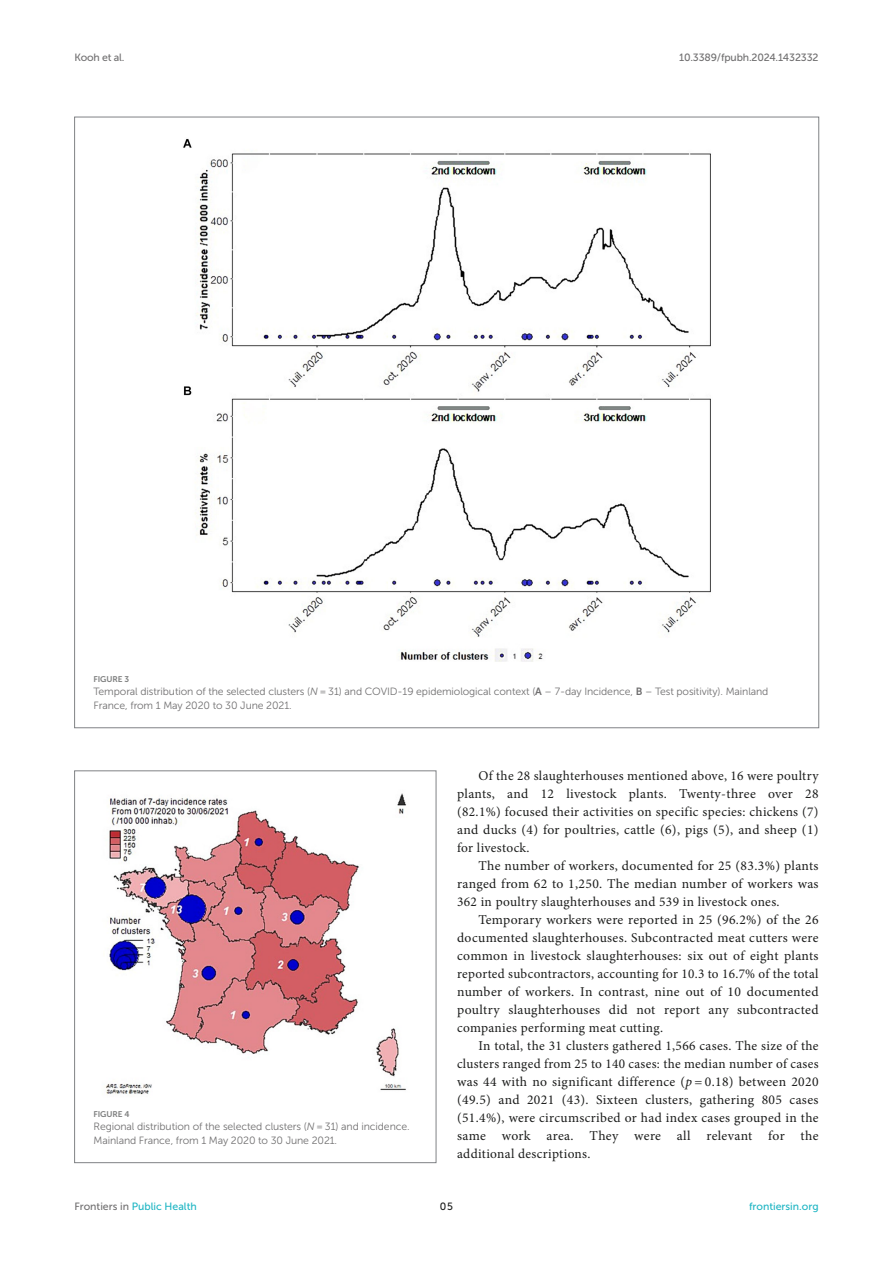
<style>
.page{position:relative;width:893px;height:1263px;background:#fff}
.page>*{position:absolute;margin:0;border:0;box-sizing:border-box;transform-origin:0 0}
.TEXT{font:13.5px/18px "Minion Pro";letter-spacing:.025em;color:#1b1c1b;text-align:justify}
.FIG_LEG{font:10.5px/13.5px "Museo Sans 300";letter-spacing:-.01em;color:#706f70}
.t1{font:10.5px "Museo Sans 500";color:#1db5c3}
.t2{font:10.5px "Museo Sans 500";letter-spacing:-.015em;color:#706f70}
.t3{font:10.5px "Museo Sans 500";color:#1b1c1b}
.FIG_HD{font:8.25px "Museo Sans 700";letter-spacing:-.01em;color:#7e7f7f}
.s1{font-style:italic}
.s2{font-family:"Museo Sans 700"}
.s3{color:#706f70}
</style>
<div class="page">
<img style="left:183px;top:138px;width:528px;height:524px">
<img style="left:105px;top:793px;width:302px;height:302px">
<div style="left:74px;top:771px;width:362px;height:392px;border:1px solid #808285"></div>
<p class="t2" style="left:74px;top:51px;width:51px">Kooh et al.</p>
<p class="t2" style="left:679px;top:51px;width:141px">10.3389/fpubh.2024.1432332</p>
<p class="FIG_HD" style="left:94px;top:674px;width:37px">FIGURE 3</p>
<p class="FIG_LEG" style="left:94px;top:685px;width:676px">Temporal distribution of the selected clusters (<span class="s1">N</span> = 31) and COVID-19 epidemiological context (<span class="s2">A</span> – 7-day Incidence, <span class="s2">B</span> – Test positivity). Mainland<br>France, from 1 May 2020 to 30 June 2021.</p>
<p class="FIG_HD" style="left:94px;top:1109px;width:37px">FIGURE 4</p>
<p class="FIG_LEG" style="left:94px;top:1120px;width:318px">Regional distribution of the selected clusters (<span class="s1">N</span> = 31) and incidence.<br>Mainland France, from 1 May 2020 to 30 June 2021.</p>
<p class="TEXT" style="left:457px;top:767px;width:363px;text-indent:21px">Of the 28 slaughterhouses mentioned above, 16 were poultry plants, and 12 livestock plants. Twenty-three over 28 (82.1%) focused their activities on specific species: chickens (7) and ducks (4) for poultries, cattle (6), pigs (5), and sheep (1) for livestock.</p>
<p class="TEXT" style="left:457px;top:857px;width:363px;text-indent:21px">The number of workers, documented for 25 (83.3%) plants ranged from 62 to 1,250. The median number of workers was 362 in poultry slaughterhouses and 539 in livestock ones.</p>
<p class="TEXT" style="left:457px;top:911px;width:363px;text-indent:21px">Temporary workers were reported in 25 (96.2%) of the 26 documented slaughterhouses. Subcontracted meat cutters were common in livestock slaughterhouses: six out of eight plants reported subcontractors, accounting for 10.3 to 16.7% of the total number of workers. In contrast, nine out of 10 documented poultry slaughterhouses did not report any subcontracted companies performing meat cutting.</p>
<p class="TEXT" style="left:457px;top:1037px;width:363px;text-indent:21px">In total, the 31 clusters gathered 1,566 cases. The size of the clusters ranged from 25 to 140 cases: the median number of cases was 44 with no significant difference (<span class="s1">p</span> = 0.18) between 2020 (49.5) and 2021 (43). Sixteen clusters, gathering 805 cases (51.4%), were circumscribed or had index cases grouped in the same work area. They were all relevant for the additional descriptions.</p>
<p class="t1" style="left:74px;top:1200px;width:124px"><span class="s3">Frontiers in</span> Public Health</p>
<p class="t3" style="left:440px;top:1200px;width:14px">05</p>
<p class="t1" style="left:749px;top:1200px;width:71px">frontiersin.org</p>
</div>
